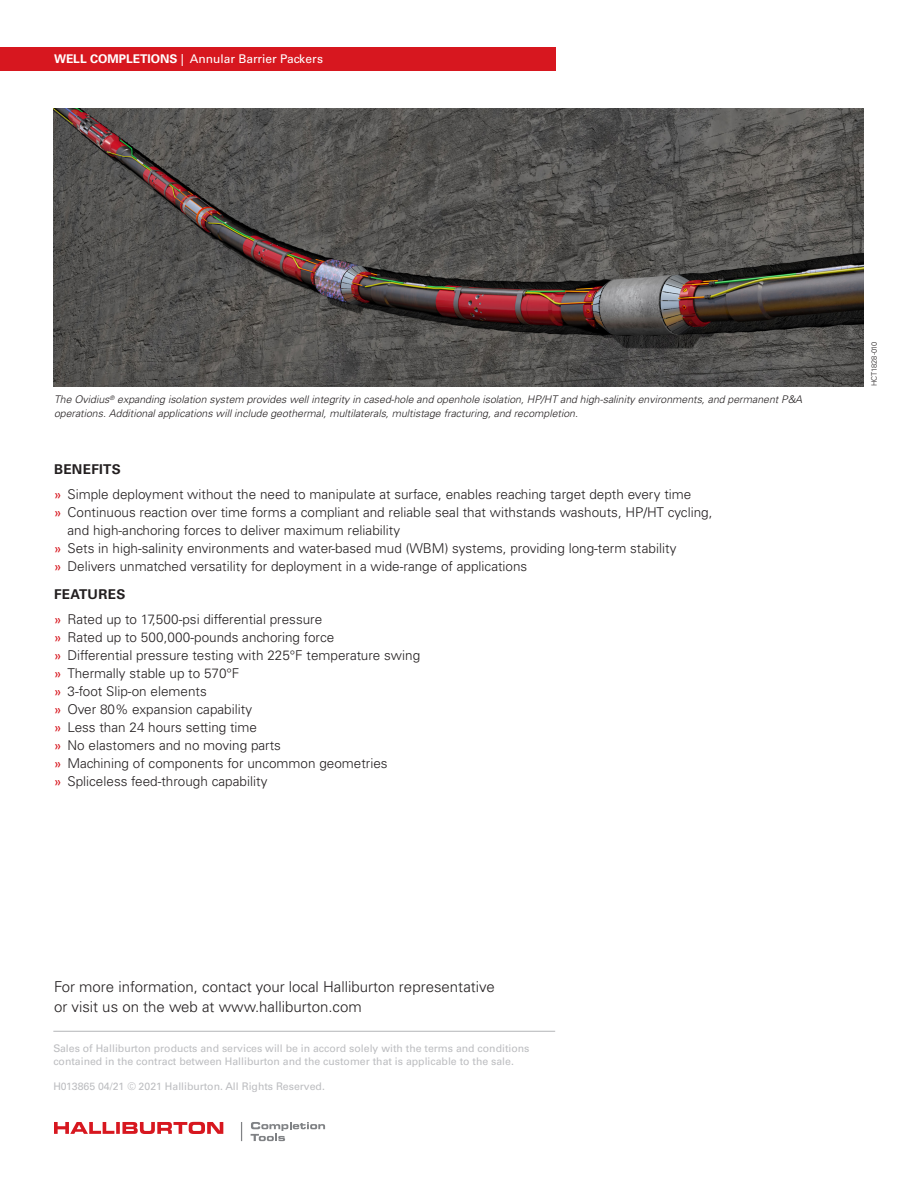
<style>
.page{position:relative;width:918px;height:1188px;background:#fff}
.page>*{position:absolute;margin:0;border:0;box-sizing:border-box;transform-origin:0 0}
.t1{font:300 15px/19.5px "Univers LT Std";color:#231f20}
.t2{font:300 13.5px/18px "Univers LT Std";color:#231f20}
.Body_Subhead{font:700 13.5px "Univers LT Std";letter-spacing:.025em;color:#231f20}
.t3{font:12px "Univers LT Std";color:#fff}
.t4{font:700 12px "Univers LT Std";color:#fff}
.t5{font:italic 300 10.5px/13.5px "Univers LT Std";color:#231f20}
.t6{font:10.5px/12.6px "Univers LT Std";color:#bcbdc0}
.t7{font:300 7.5px "Univers LT Std";color:#231f20}
.s1{font-weight:700}
.s2{font-weight:400;color:#d7171f}
</style>
<div class="page">
<img style="left:53px;top:109px;width:811px;height:277px">
<div style="left:0;top:47px;width:555px;height:23px;background:#d7171f"></div>
<hr style="left:53px;top:1031px;width:502px;height:1px;background:#bcbdc0">
<svg style="left:54px;top:1122px;width:169px;height:12px"></svg>
<svg style="left:251px;top:1122px;width:74px;height:19px"></svg>
<svg style="left:241px;top:1122px;width:1px;height:19px"></svg>
<p class="t3" style="left:54px;top:51px;width:313px"><span class="s1">WELL COMPLETIONS</span>| Level 2 Capability (if applicable)</p>
<p class="t3" style="left:181px;top:51px;width:144px">| Annular Barrier Packers</p>
<p class="t4" style="left:54px;top:51px;width:119px">LEVEL 1 CAPABILITY</p>
<p class="t5" style="left:54px;top:393px;width:750px">The Ovidius<sup>®</sup> expanding isolation system provides well integrity in cased-hole and openhole isolation, HP/HT and high-salinity environments, and permanent P&amp;A operations. Additional applications will include geothermal, multilaterals, multistage fracturing, and recompletion.</p>
<p class="Body_Subhead" style="left:54px;top:461px;width:68px">BENEFITS</p>
<p class="t2" style="left:54px;top:485px;width:639px"><span class="s2">»</span> Simple deployment without the need to manipulate at surface, enables reaching target depth every time</p>
<p class="t2" style="left:68px;top:503px;width:647px;text-indent:-14px"><span class="s2">»</span> Continuous reaction over time forms a compliant and reliable seal that withstands washouts, HP/HT cycling, and high-anchoring forces to deliver maximum reliability</p>
<p class="t2" style="left:54px;top:539px;width:624px"><span class="s2">»</span> Sets in high-salinity environments and water-based mud (WBM) systems, providing long-term stability</p>
<p class="t2" style="left:54px;top:557px;width:475px"><span class="s2">»</span> Delivers unmatched versatility for deployment in a wide-range of applications</p>
<p class="Body_Subhead" style="left:54px;top:586px;width:73px">FEATURES</p>
<p class="t2" style="left:54px;top:610px;width:270px"><span class="s2">»</span> Rated up to 17,500-psi differential pressure</p>
<p class="t2" style="left:54px;top:628px;width:282px"><span class="s2">»</span> Rated up to 500,000-pounds anchoring force</p>
<p class="t2" style="left:54px;top:646px;width:368px"><span class="s2">»</span> Differential pressure testing with 225°F temperature swing</p>
<p class="t2" style="left:54px;top:664px;width:187px"><span class="s2">»</span> Thermally stable up to 570°F</p>
<p class="t2" style="left:54px;top:682px;width:154px"><span class="s2">»</span> 3-foot Slip-on elements</p>
<p class="t2" style="left:54px;top:700px;width:200px"><span class="s2">»</span> Over 80% expansion capability</p>
<p class="t2" style="left:54px;top:718px;width:205px"><span class="s2">»</span> Less than 24 hours setting time</p>
<p class="t2" style="left:54px;top:736px;width:229px"><span class="s2">»</span> No elastomers and no moving parts</p>
<p class="t2" style="left:54px;top:754px;width:335px"><span class="s2">»</span> Machining of components for uncommon geometries</p>
<p class="t2" style="left:54px;top:772px;width:215px"><span class="s2">»</span> Spliceless feed-through capability</p>
<p class="t7" style="left:870px;top:386px;width:46px;rotate:-90deg">HCT1828-010</p>
<p class="t1" style="left:54px;top:977px;width:442px">For more information, contact your local Halliburton representative or visit us on the web at www.halliburton.com</p>
<p class="t6" style="left:53px;top:1042px;width:478px">Sales of Halliburton products and services will be in accord solely with the terms and conditions contained in the contract between Halliburton and the customer that is applicable to the sale.</p>
<p class="t6" style="left:53px;top:1080px;width:273px">H013865 04/21 © 2021 Halliburton. All Rights Reserved.</p>
</div>
